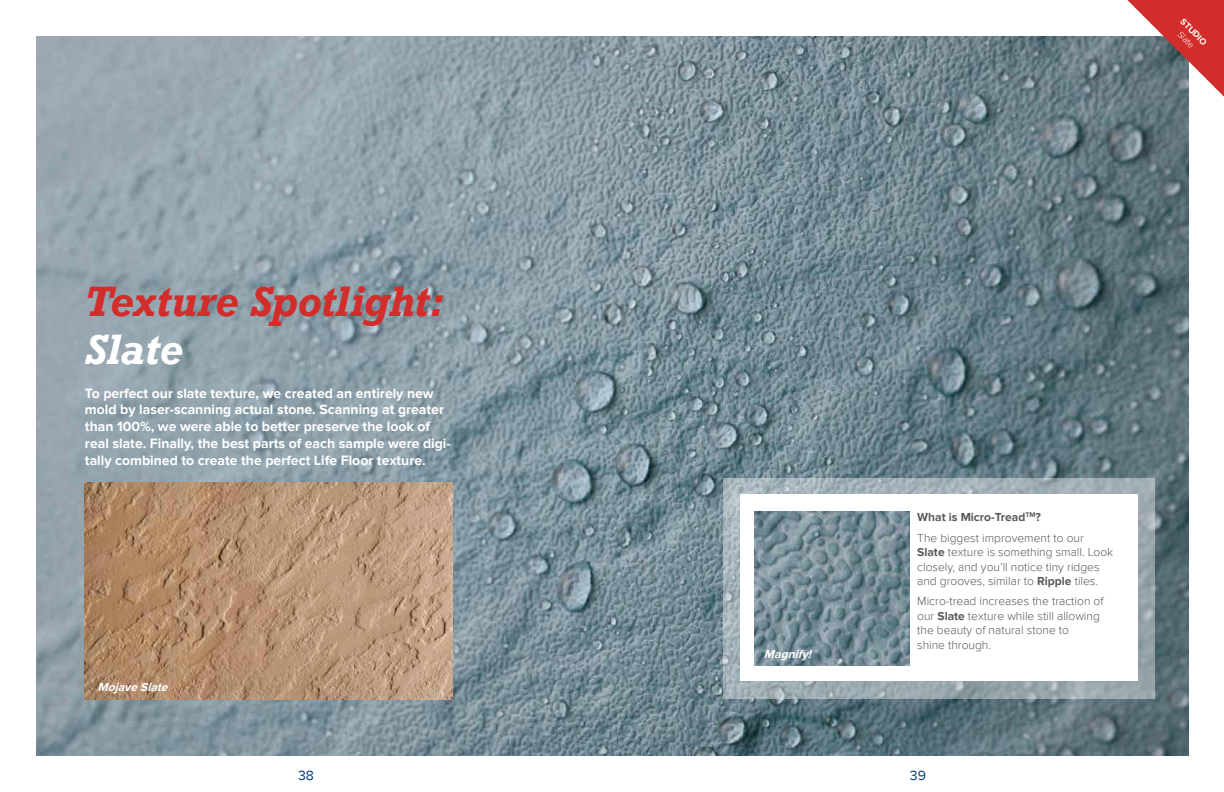
<style>
.page{position:relative;width:1224px;height:792px;background:#fff}
.page>*{position:absolute;margin:0;border:0;box-sizing:border-box;transform-origin:0 0}
.t1{font:italic 700 40px "Rockwell";letter-spacing:-.015em;color:#d22d2a}
.t2{font:italic 700 40px "Rockwell";letter-spacing:-.005em;color:#fff}
.t3{font:700 14px/16.8px "Proxima Nova";color:#fff}
.t4{font:14px "Proxima Nova";color:#03417a}
.t5{font:300 12px/14.4px "Proxima Nova";color:#58595b}
.t6{font:italic 700 12px "Proxima Nova";color:#fff}
.t7{font:700 9px "Proxima Nova";color:#fff}
.t8{font:300 9px "Proxima Nova";color:#fff}
.s1{font-weight:700}
</style>
<div class="page">
<img style="left:36px;top:36px;width:1152px;height:720px">
<img style="left:85px;top:482px;width:367px;height:218px">
<svg style="left:723px;top:479px;width:432px;height:220px;background:#a0aeb4"></svg>
<div style="left:740px;top:495px;width:397px;height:186px;background:#fff"></div>
<img style="left:755px;top:512px;width:154px;height:154px">
<svg style="left:1127px;top:0;width:97px;height:97px;background:#ae6365"></svg>
<p class="t7" style="left:1186px;top:17px;width:34px;rotate:45deg">STUDIO</p>
<p class="t8" style="left:1183px;top:29px;width:21px;rotate:45deg">Slate</p>
<h1 class="t1" style="left:85px;top:276px;width:361px">Texture Spotlight:</h1>
<h1 class="t2" style="left:85px;top:324px;width:100px">Slate</h1>
<p class="t3" style="left:85px;top:385px;width:367px">To perfect our slate texture, we created an entirely new mold by laser-scanning actual stone. Scanning at greater than 100%, we were able to better preserve the look of real slate. Finally, the best parts of each sample were digi&shy;tally combined to create the perfect Life Floor texture.</p>
<p class="t6" style="left:98px;top:680px;width:75px">MojaveSlate</p>
<p class="t6" style="left:764px;top:647px;width:52px">Magnify!</p>
<p class="t5" style="left:917px;top:507px;width:168px;line-height:20.4px"><span class="s1">What is Micro-Tread</span><sup>TM</sup><span class="s1">?<br></span>The biggest improvement to our</p>
<p class="t5" style="left:917px;top:545px;width:198px"><span class="s1">Slate</span> texture is something small. Look closely, and you’ll notice tiny ridges and grooves, similar to <span class="s1">Ripple</span> tiles.</p>
<p class="t5" style="left:917px;top:594px;width:188px">Micro-tread increases the traction of our <span class="s1">Slate</span> texture while still allowing the beauty of natural stone to<br>shine through.</p>
<p class="t4" style="left:298px;top:767px;width:17px">38</p>
<p class="t4" style="left:910px;top:767px;width:18px">39</p>
</div>
